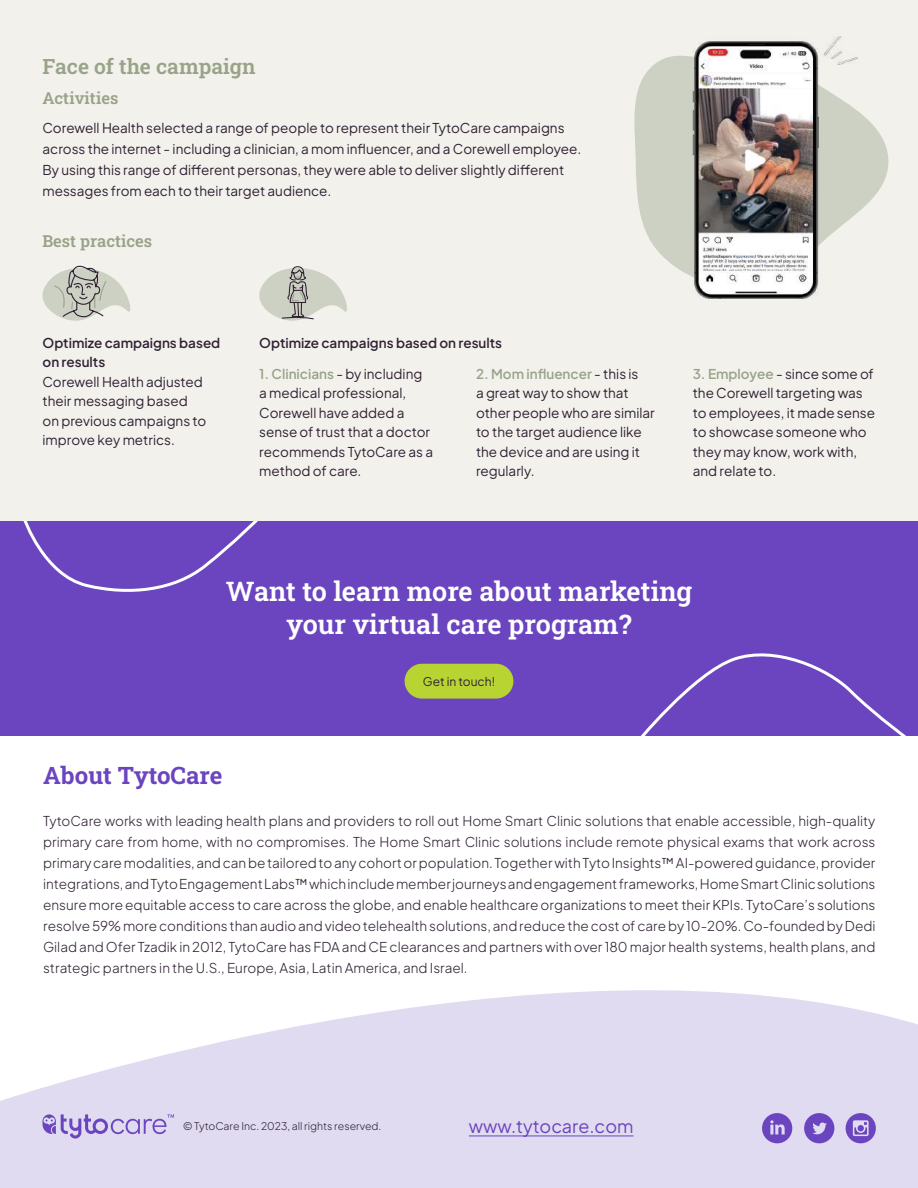
<style>
.page{position:relative;width:918px;height:1188px;background:#fff}
.page>*{position:absolute;margin:0;border:0;box-sizing:border-box;transform-origin:0 0}
.t1{font:600 27px/33px "Roboto Slab";color:#fff;text-align:center}
.t2{font:700 24px "Roboto Slab";color:#6b45bf}
.t3{font:600 21px "Roboto Slab";color:#99a389}
.t4{font:18px "Plus Jakarta Sans";color:#6b45bf}
.t5{font:600 16.5px "Roboto Slab";color:#99a389}
.t6{font:300 13.5px/21px "Plus Jakarta Sans";color:#302133;text-align:justify}
.t7{font:13.5px/19.5px "Plus Jakarta Sans";color:#302133}
.t8{font:600 13.5px/19.5px "Plus Jakarta Sans";color:#302133}
.t9{font:12px "Plus Jakarta Sans";color:#302133}
.t10{font:300 10.5px "Plus Jakarta Sans";color:#302133}
.s1{font-weight:600;color:#99a389}
</style>
<div class="page">
<svg style="left:0;top:990px;width:918px;height:198px;fill:#e0dbf0"></svg>
<div style="left:0;top:520px;width:918px;height:216px;background:#6b45bf"></div>
<svg style="left:23px;top:521px;width:235px;height:71px"></svg>
<div style="left:0;top:0;width:918px;height:521px;background:#f2f1ec"></div>
<svg style="left:42px;top:265px;width:89px;height:56px"></svg>
<svg style="left:259px;top:266px;width:88px;height:55px"></svg>
<svg style="left:634px;top:55px;width:255px;height:222px;fill:#ccd1c4"></svg>
<img style="left:693px;top:37px;width:164px;height:262px">
<svg style="left:641px;top:653px;width:265px;height:83px"></svg>
<div style="left:405px;top:664px;width:108px;height:35px;background:#b7d433;border-radius:17px"></div>
<svg style="left:43px;top:1114px;width:131px;height:25px;background:#c1b4e3"></svg>
<hr style="left:469px;top:1136px;width:165px;height:1px;background:#6b45bf">
<svg style="left:846px;top:1113px;width:30px;height:30px"></svg>
<svg style="left:804px;top:1113px;width:30px;height:30px"></svg>
<svg style="left:762px;top:1113px;width:30px;height:30px"></svg>
<h3 class="t3" style="left:43px;top:52px;width:215px">Face of the campaign</h3>
<p class="t5" style="left:43px;top:86px;width:77px">Activities</p>
<p class="t7" style="left:43px;top:116px;width:540px;line-height:21px">Corewell Health selected a range of people to represent their TytoCare campaigns across the internet - including a clinician a, mom influencer, and a Corewell employee.<br>By using this range of different personas, they were able to deliver slightly different messages from each to their target audience.</p>
<p class="t5" style="left:43px;top:230px;width:111px">Best practices</p>
<p class="t8" style="left:259px;top:332px;width:244px">Optimize campaigns based on results</p>
<p class="t8" style="left:43px;top:332px;width:179px">Optimize campaigns based on results</p>
<p class="t7" style="left:43px;top:371px;width:165px">Corewell Health adjusted their messaging based on previous campaigns to improve key metrics.</p>
<p class="t7" style="left:259px;top:363px;width:175px"><span class="s1">1. Clinicians</span> - by including a medical professional,<br>Corewell have added a sense of trust that a doctor recommends TytoCare as a method of care.</p>
<p class="t7" style="left:476px;top:363px;width:180px"><span class="s1">2. Mom influencer</span> - this is<br>a great way to show that other people who are similar to the target audience like the device and are using it regularly.</p>
<p class="t7" style="left:693px;top:362px;width:184px"><span class="s1">3. Employee</span> - since some of the Corewell targeting was to employees it, made sense to showcase someone who they may know, work with, and relate to.</p>
<h1 class="t1" style="left:226px;top:574px;width:468px">Want to learn more about marketing your virtual care program?</h1>
<p class="t9" style="left:423px;top:671px;width:74px">Get in touch!</p>
<h2 class="t2" style="left:43px;top:759px;width:181px">About TytoCare</h2>
<p class="t6" style="left:43px;top:809px;width:834px">TytoCare works with leading health plans and providers to roll out Home Smart Clinic solutions that enable accessible, high-quality primary care from home, with no compromises. The Home Smart Clinic solutions include remote physical exams that work across primarycaremodalities,andcanbetailoredtoanycohortorpopulation.TogetherwithTytoInsights™AI-poweredguidance,provider integrations,andTytoEngagementLabs™whichincludememberjourneysandengagementframeworks,HomeSmartClinicsolutions ensure more equitable access to care across the globe, and enable healthcare organizations to meet their KPIs. TytoCare s’ solutions resolve59%moreconditionsthanaudioandvideotelehealthsolutions,andreducethecostofcareby10-20%.Co-foundedbyDedi Gilad and Ofer Tzadik in 2012, TytoCare has FDA and CE clearances and partners with over 180 major health systems, health plans, and strategic partners in the U S. ., Europe, Asia, Latin America, and Israel.</p>
<p class="t10" style="left:183px;top:1118px;width:200px">© TytoCare Inc. 2023, all rights reserved.</p>
<h3 class="t4" style="left:469px;top:1112px;width:166px">www.tytocare.com</h3>
</div>
